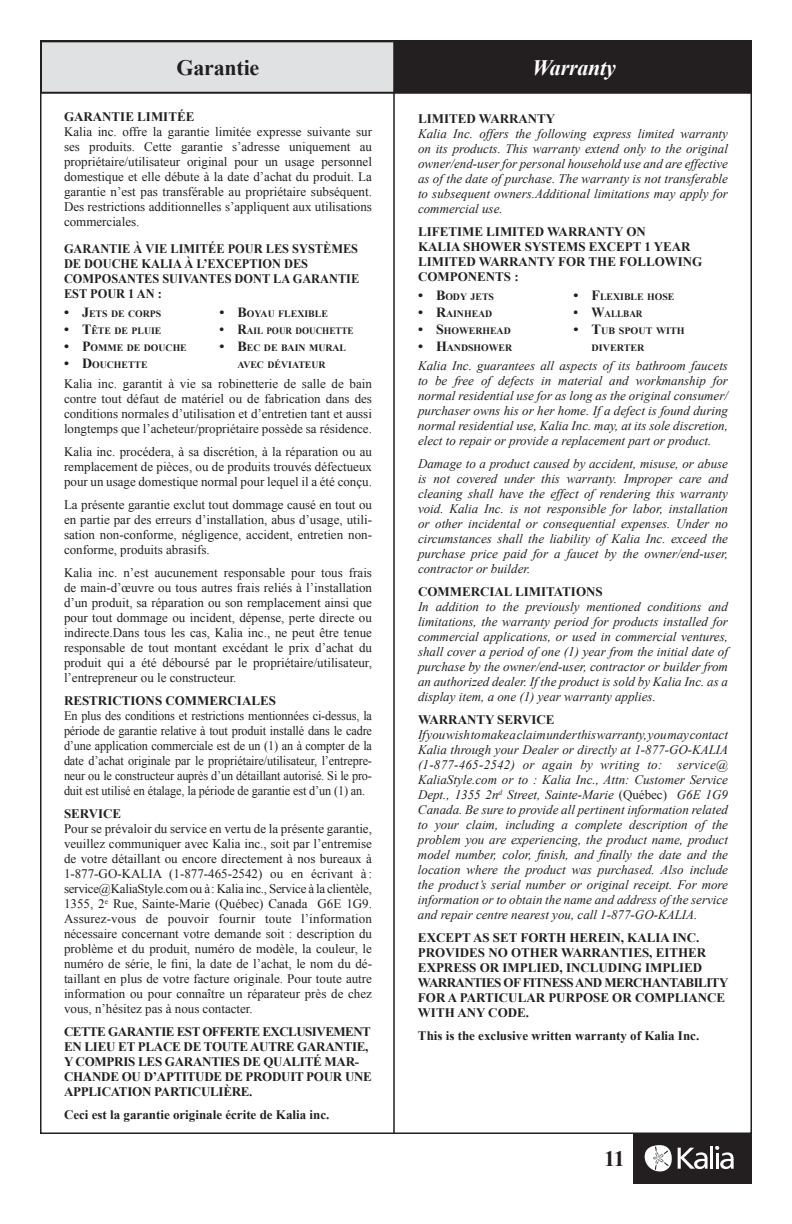
<style>
.page{position:relative;width:792px;height:1224px;background:#fff}
.page>*{position:absolute;margin:0;border:0;box-sizing:border-box;transform-origin:0 0}
.t1{font:700 22px "Times New Roman";letter-spacing:-.01em;color:#231f20}
.t2{font:italic 700 22px "Times New Roman";letter-spacing:-.01em;color:#fff}
.t3{font:italic 13px/15px "Times New Roman";color:#231f20;text-align:justify}
.t4{font:13px/15px "Times New Roman";color:#231f20;text-align:justify}
.t5{font:700 13px/15px "Times New Roman";color:#231f20}
.t6{font:13px/15px "Times New Roman";color:#231f20;text-align:justify;scale:.94 1}
.t7{font:700 13px/15px "Times New Roman";letter-spacing:-.02em;color:#231f20}
.t8{font:700 13px/15px "Times New Roman";color:#231f20;scale:.95 1}
.t9{font:700 9.8px/17px "Times New Roman";color:#231f20;text-align:center}
.t10{font:700 9.8px "Times New Roman";color:#231f20;scale:.93 1}
.s1{font-size:14px}
.s2{font-style:normal}
</style>
<div class="page">
<div style="left:633px;top:1134px;width:119px;height:50px;background:#231f20"></div>
<svg style="left:644px;top:1145px;width:28px;height:27px"></svg>
<hr style="left:710px;top:1146px;width:3px;height:23px;background:#fff">
<svg style="left:678px;top:1148px;width:30px;height:21px"></svg>
<svg style="left:715px;top:1146px;width:19px;height:23px"></svg>
<div style="left:41px;top:41px;width:354px;height:52px;background:#e0e1e3"></div>
<div style="left:40px;top:40px;width:356px;height:54px;border:2px solid #231f20"></div>
<div style="left:397px;top:41px;width:354px;height:52px;background:#231f20"></div>
<div style="left:396px;top:40px;width:356px;height:54px;border:2px solid #231f20"></div>
<hr style="left:393px;top:40px;width:2px;height:1093px;background:#231f20">
<h1 class="t1" style="left:177px;top:52px;width:84px">Garantie</h1>
<h1 class="t2" style="left:532px;top:52px;width:85px">Warranty</h1>
<p class="t5" style="left:64px;top:109px;width:132px">GARANTIE LIMITÉE</p>
<p class="t4" style="left:64px;top:124px;width:310px">Kalia inc. offre la garantie limitée expresse suivante sur ses produits. Cette garantie s’adresse uniquement au propriétaire/utilisateur original pour un usage personnel domestique et elle débute à la date d’achat du produit. La garantie n’est pas transférable au propriétaire subséquent.<br>Des restrictions additionnelles s’appliquent aux utilisations commerciales.</p>
<p class="t8" style="left:64px;top:241px;width:312px">GARANTIE À VIE LIMITÉE POUR LES SYSTÈMES<br>DE DOUCHE KALIA À L’EXCEPTION DES<br>COMPOSANTES SUIVANTES DONT LA GARANTIE<br>EST POUR 1 AN :</p>
<p class="t9" style="left:64px;top:305px;width:99px"><span class="s1">• J</span>ETS DE CORPS</p>
<p class="t9" style="left:64px;top:322px;width:99px"><span class="s1">• T</span>ÊTE DE PLUIE</p>
<p class="t9" style="left:64px;top:339px;width:124px"><span class="s1">• P</span>OMME DE DOUCHE</p>
<p class="t9" style="left:64px;top:356px;width:85px"><span class="s1">• D</span>OUCHETTE</p>
<p class="t5" style="left:418px;top:111px;width:139px">LIMITED WARRANTY</p>
<p class="t3" style="left:418px;top:126px;width:312px">Kalia Inc. offers the following express limited warranty on its products. This warranty extend only to the original owner/end-user for personal household use and are effective as of the date of purchase. The warranty is not transferable to subsequent owners.Additional limitations may apply for commercial use.</p>
<p class="t5" style="left:418px;top:224px;width:286px">LIFETIME LIMITED WARRANTY ON<br>KALIA SHOWER SYSTEMS EXCEPT 1 YEAR<br>LIMITED WARRANTY FOR THE FOLLOWING<br>COMPONENTS :</p>
<p class="t9" style="left:418px;top:288px;width:78px"><span class="s1">• B</span>ODY JETS</p>
<p class="t9" style="left:418px;top:305px;width:76px"><span class="s1">• R</span>AINHEAD</p>
<p class="t9" style="left:418px;top:322px;width:94px"><span class="s1">• S</span>HOWERHEAD</p>
<p class="t9" style="left:418px;top:339px;width:96px"><span class="s1">• H</span>ANDSHOWER</p>
<p class="t9" style="left:574px;top:288px;width:102px"><span class="s1">• F</span>LEXIBLE HOSE</p>
<p class="t10" style="left:574px;top:307px;width:76px"><span class="s1">• W</span>ALLBAR</p>
<p class="t9" style="left:592px;top:322px;width:95px;text-align:left;text-indent:-18px"><span class="s1">• T</span>UB SPOUT WITH<br>DIVERTER</p>
<p class="t3" style="left:418px;top:358px;width:312px">Kalia Inc. guarantees all aspects of its bathroom faucets to be free of defects in material and workmanship for normal residential use for as long as the original consumer/ purchaser owns his or her home. If a defect is found during normal residential use, Kalia Inc. may, at its sole discretion, elect to repair or provide a replacement part or product.</p>
<p class="t3" style="left:418px;top:456px;width:312px">Damage to a product caused by accident, misuse, or abuse is not covered under this warranty. Improper care and cleaning shall have the effect of rendering this warranty void. Kalia Inc. is not responsible for labor, installation or other incidental or consequential expenses. Under no circumstances shall the liability of Kalia Inc. exceed the purchase price paid for a faucet by the owner/end-user, contractor or builder.</p>
<p class="t5" style="left:418px;top:584px;width:186px">COMMERCIAL LIMITATIONS</p>
<p class="t3" style="left:418px;top:599px;width:312px">In addition to the previously mentioned conditions and limitations, the warranty period for products installed for commercial applications, or used in commercial ventures, shall cover a period of one (1) year from the initial date of purchase by the owner/end-user, contractor or builder from an authorized dealer. If the product is sold by Kalia Inc. as a display item, a one (1) year warranty applies.</p>
<p class="t5" style="left:418px;top:712px;width:138px">WARRANTY SERVICE</p>
<p class="t3" style="left:418px;top:727px;width:312px">If you wish to make a claim under this warranty, you may contact Kalia through your Dealer or directly at 1-877-GO-KALIA (1-877-465-2542) or again by writing to: service@ KaliaStyle.com or to : Kalia Inc., Attn: Customer Service Dept., 1355 2n<sup>d</sup> Street, Sainte-Marie <span class="s2">(Québec)</span> G6E 1G9<br>Canada. Be sure to provide all pertinent information related to your claim, including a complete description of the problem you are experiencing, the product name, product model number, color, finish, and finally the date and the location where the product was purchased. Also include the product’s serial number or original receipt. For more information or to obtain the name and address of the service and repair centre nearest you, call 1-877-GO-KALIA.</p>
<p class="t5" style="left:418px;top:930px;width:312px">EXCEPT AS SET FORTH HEREIN, KALIA INC.<br>PROVIDES NO OTHER WARRANTIES, EITHER EXPRESS OR IMPLIED, INCLUDING IMPLIED WARRANTIES OF FITNESS AND MERCHANTABILITY FOR A PARTICULAR PURPOSE OR COMPLIANCE WITH ANY CODE.</p>
<p class="t5" style="left:418px;top:1028px;width:283px">This is the exclusive written warranty of Kalia Inc.</p>
<p class="t9" style="left:220px;top:305px;width:110px"><span class="s1">• B</span>OYAU FLEXIBLE</p>
<p class="t10" style="left:220px;top:324px;width:146px"><span class="s1">• R</span>AIL POUR DOUCHETTE</p>
<p class="t9" style="left:220px;top:339px;width:128px"><span class="s1">• B</span>EC DE BAIN MURAL<br>AVEC DÉVIATEUR</p>
<p class="t4" style="left:64px;top:376px;width:310px">Kalia inc. garantit à vie sa robinetterie de salle de bain contre tout défaut de matériel ou de fabrication dans des conditions normales d’utilisation et d’entretien tant et aussi longtemps que l’acheteur/propriétaire possède sa résidence.</p>
<p class="t4" style="left:64px;top:444px;width:310px">Kalia inc. procédera, à sa discrétion, à la réparation ou au remplacement de pièces, ou de produits trouvés défectueux pour un usage domestique normal pour lequel il a été conçu.</p>
<p class="t4" style="left:64px;top:497px;width:310px">La présente garantie exclut tout dommage causé en tout ou en partie par des erreurs d’installation, abus d’usage, utili&shy;sation non-conforme, négligence, accident, entretien non&shy;conforme, produits abrasifs.</p>
<p class="t4" style="left:64px;top:565px;width:310px">Kalia inc. n’est aucunement responsable pour tous frais de main-d’œuvre ou tous autres frais reliés à l’installation d’un produit, sa réparation ou son remplacement ainsi que pour tout dommage ou incident, dépense, perte directe ou indirecte.Dans tous les cas, Kalia inc., ne peut être tenue responsable de tout montant excédant le prix d’achat du produit qui a été déboursé par le propriétaire/utilisateur, l’entrepreneur ou le constructeur.</p>
<p class="t5" style="left:64px;top:693px;width:213px">RESTRICTIONS COMMERCIALES</p>
<p class="t6" style="left:64px;top:708px;width:329px">En plus des conditions et restrictions mentionnées ci-dessus, la période de garantie relative à tout produit installé dans le cadre d’une application commerciale est de un (1) an à compter de la date d’achat originale par le propriétaire/utilisateur, l’entrepre&shy;neur ou le constructeur auprès d’un détaillant autorisé. Si le pro&shy;duit est utilisé en étalage, la période de garantie est d’un (1) an.</p>
<p class="t5" style="left:64px;top:806px;width:59px">SERVICE</p>
<p class="t4" style="left:64px;top:821px;width:310px">Pour se prévaloir du service en vertu de la présente garantie, veuillez communiquer avec Kalia inc., soit par l’entremise de votre détaillant ou encore directement à nos bureaux à 1-877-GO-KALIA (1-877-465-2542) ou en écrivant à : service@KaliaStyle.com ou à: Kalia inc., Service à la clientèle, 1355, 2<sup>e</sup> Rue, Sainte-Marie (Québec) Canada G6E 1G9.<br>Assurez-vous de pouvoir fournir toute l’information nécessaire concernant votre demande soit : description du problème et du produit, numéro de modèle, la couleur, le numéro de série, le fini, la date de l’achat, le nom du dé&shy;taillant en plus de votre facture originale. Pour toute autre information ou pour connaître un réparateur près de chez vous, n’hésitez pas à nous contacter.</p>
<p class="t7" style="left:64px;top:1024px;width:309px">CETTE GARANTIE EST OFFERTE EXCLUSIVEMENT EN LIEU ET PLACE DE TOUTE AUTRE GARANTIE, Y COMPRIS LES GARANTIES DE QUALITÉ MAR-CHANDE OU D’APTITUDE DE PRODUIT POUR UNE APPLICATION PARTICULIÈRE.</p>
<p class="t5" style="left:64px;top:1107px;width:267px">Ceci est la garantie originale écrite de Kalia inc.</p>
<h1 class="t1" style="left:604px;top:1144px;width:22px">11</h1>
</div>
